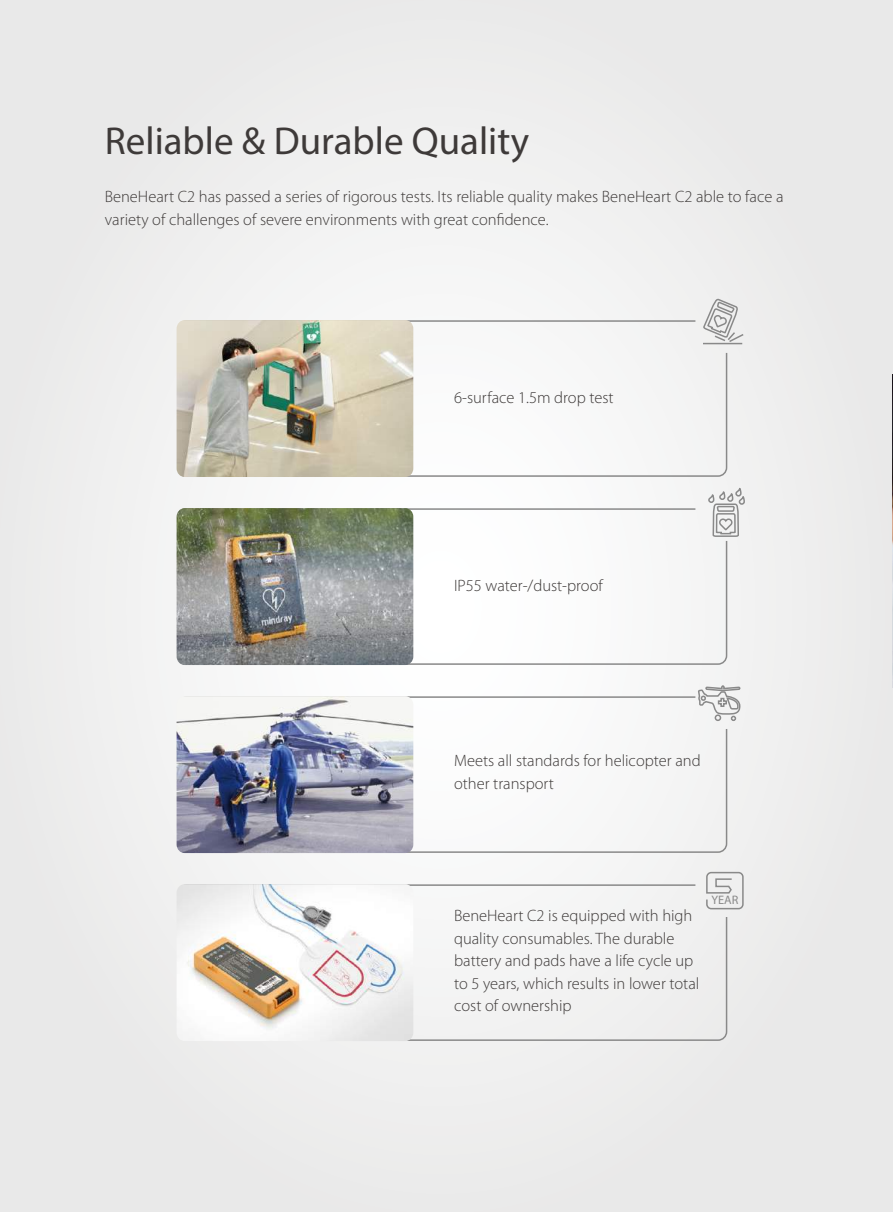
<style>
.page{position:relative;width:893px;height:1212px;background:#ececec}
.page>*{position:absolute;margin:0;border:0;box-sizing:border-box;transform-origin:0 0}
.t1{font:39px "Myriad Pro";color:#3e3a39}
.t2{font:300 16.5px/22.5px "Myriad Pro";color:#3e3a39}
.t3{font:12.3px "Myriad Pro";color:#898989}
</style>
<div class="page">
<div style="left:350px;top:319px;width:378px;height:158px;background:#f7f8f8"></div>
<div style="left:223px;top:507px;width:505px;height:158px;background:#fbfbfb"></div>
<div style="left:221px;top:695px;width:507px;height:158px;background:#f8f9f9"></div>
<svg style="left:334px;top:883px;width:394px;height:158px"></svg>
<svg style="left:707px;top:488px;width:38px;height:50px"></svg>
<svg style="left:697px;top:685px;width:44px;height:37px"></svg>
<svg style="left:705px;top:871px;width:39px;height:39px"></svg>
<hr style="left:703px;top:343px;width:39px;height:1px;background:#898989">
<svg style="left:703px;top:298px;width:41px;height:45px"></svg>
<img style="left:892px;top:375px;width:1px;height:312px">
<img style="left:177px;top:696px;width:236px;height:157px">
<img style="left:177px;top:320px;width:236px;height:157px">
<img style="left:177px;top:508px;width:236px;height:157px">
<img style="left:177px;top:884px;width:236px;height:157px">
<h1 class="t1" style="left:105px;top:116px;width:426px">Reliable &amp; Durable Quality</h1>
<p class="t2" style="left:105px;top:186px;width:680px">BeneHeart C2 has passed a series of rigorous tests. Its reliable quality makes BeneHeart C2 able to face a variety of challenges of severe environments with great confidence.</p>
<p class="t2" style="left:454px;top:387px;width:161px">6-surface 1.5m drop test</p>
<p class="t2" style="left:454px;top:575px;width:150px">IP55 water-/dust-proof</p>
<p class="t2" style="left:454px;top:750px;width:248px">Meets all standards for helicopter and other transport</p>
<p class="t2" style="left:454px;top:905px;width:247px">BeneHeart C2 is equipped with high quality consumables. The durable battery and pads have a life cycle up to 5 years, which results in lower total cost of ownership</p>
<p class="t3" style="left:711px;top:893px;width:28px">YEAR</p>
</div>
